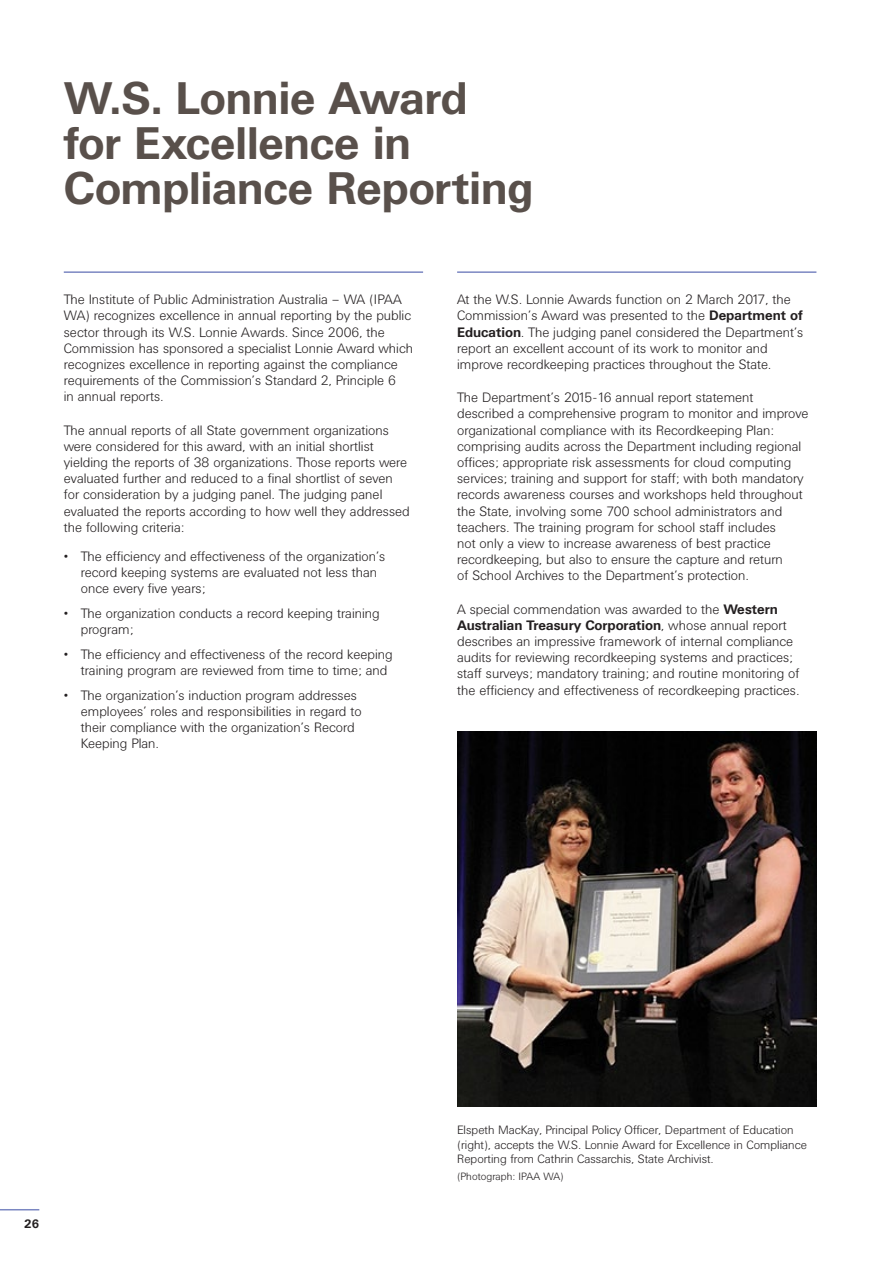
<style>
.page{position:relative;width:893px;height:1263px;background:#fff}
.page>*{position:absolute;margin:0;border:0;box-sizing:border-box;transform-origin:0 0}
.t1{font:700 45px/45px "Univers BQ";letter-spacing:-.01em;color:#59504b}
.t2{font:300 13.5px/16.2px "Univers BQ";color:#231f20}
.t3{font:300 12px/14.4px "Univers BQ";color:#231f20}
.t4{font:700 12px "Univers BQ";color:#231f20}
.t5{font:300 10.5px "Univers BQ";color:#231f20}
.s1{font-weight:700}
</style>
<div class="page">
<hr style="left:64px;top:271px;width:359px;height:2px;background:#7b87c2">
<hr style="left:457px;top:271px;width:359px;height:2px;background:#7b87c2">
<hr style="left:0;top:1209px;width:39px;height:1px;background:#7b87c2">
<img style="left:457px;top:732px;width:359px;height:375px">
<h1 class="t1" style="left:64px;top:77px;width:471px">W.S. Lonnie Award for Excellence in<br>Compliance Reporting</h1>
<p class="t2" style="left:64px;top:292px;width:351px">The Institute of Public Administration Australia – WA (IPAA WA) recognizes excellence in annual reporting by the public sector through its W.S. Lonnie Awards. Since 2006, the Commission has sponsored a specialist Lonnie Award which recognizes excellence in reporting against the compliance requirements of the Commission’s Standard 2, Principle 6<br>in annual reports.</p>
<p class="t2" style="left:64px;top:422px;width:347px">The annual reports of all State government organizations were considered for this award, with an initial shortlist yielding the reports of 38 organizations. Those reports were evaluated further and reduced to a final shortlist of seven for consideration by a judging panel. The judging panel evaluated the reports according to how well they addressed the following criteria:</p>
<p class="t2" style="left:81px;top:548px;width:306px;text-indent:-17px">• The efficiency and effectiveness of the organization’s record keeping systems are evaluated not less than once every five years;</p>
<p class="t2" style="left:81px;top:605px;width:301px;text-indent:-17px">• The organization conducts a record keeping training program;</p>
<p class="t2" style="left:81px;top:646px;width:313px;text-indent:-17px">• The efficiency and effectiveness of the record keeping training program are reviewed from time to time; and</p>
<p class="t2" style="left:81px;top:687px;width:282px;text-indent:-17px">• The organization’s induction program addresses employees’ roles and responsibilities in regard to their compliance with the organization’s Record Keeping Plan.</p>
<p class="t2" style="left:457px;top:292px;width:348px">At the W.S. Lonnie Awards function on 2 March 2017, the Commission’s Award was presented to the <span class="s1">Department of Education</span>. The judging panel considered the Department’s report an excellent account of its work to monitor and improve recordkeeping practices throughout the State.</p>
<p class="t2" style="left:457px;top:390px;width:353px">The Department’s 2015-16 annual report statement described a comprehensive program to monitor and improve organizational compliance with its Recordkeeping Plan: comprising audits across the Department including regional offices; appropriate risk assessments for cloud computing services; training and support for staff; with both mandatory records awareness courses and workshops held throughout the State, involving some 700 school administrators and teachers. The training program for school staff includes<br>not only a view to increase awareness of best practice recordkeeping, but also to ensure the capture and return<br>of School Archives to the Department’s protection.</p>
<p class="t2" style="left:457px;top:601px;width:344px">A special commendation was awarded to the <span class="s1">Western Australian Treasury Corporation</span>, whose annual report describes an impressive framework of internal compliance audits for reviewing recordkeeping systems and practices; staff surveys; mandatory training; and routine monitoring of the efficiency and effectiveness of recordkeeping practices.</p>
<p class="t4" style="left:24px;top:1217px;width:16px">26</p>
<p class="t3" style="left:457px;top:1123px;width:351px">Elspeth MacKay, Principal Policy Officer, Department of Education (right), accepts the W.S. Lonnie Award for Excellence in Compliance<br>Reporting from Cathrin Cassarchis, State Archivist.</p>
<p class="t5" style="left:457px;top:1171px;width:108px">(Photograph: IPAA WA)</p>
</div>
